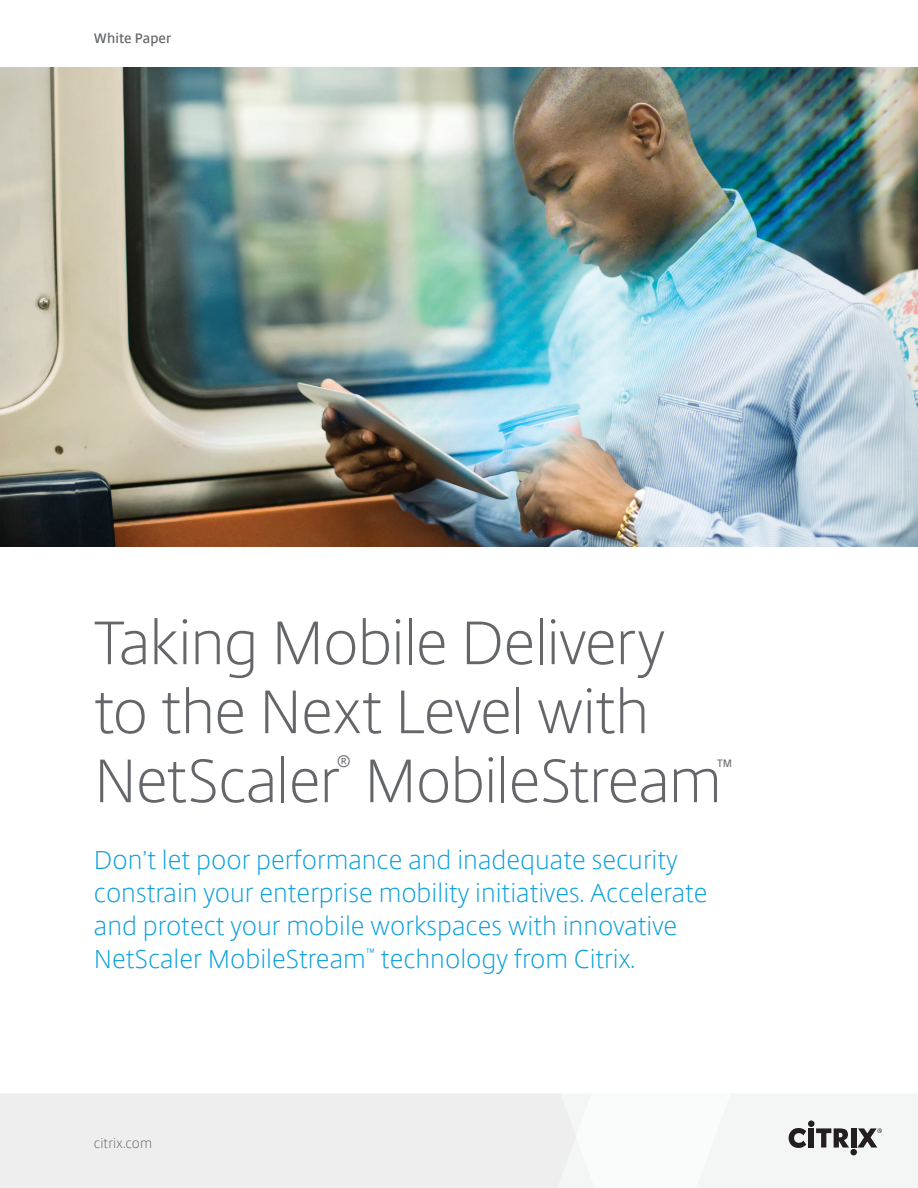
<style>
.page{position:relative;width:918px;height:1188px;background:#fff}
.page>*{position:absolute;margin:0;border:0;box-sizing:border-box;transform-origin:0 0}
.Cover_Title{font:300 60px/69px "Citrix Sans";letter-spacing:-.02em;color:#64666a}
.Cover_Title-2{font:300 26.25px "Citrix Sans";color:#64666a}
.Cover_Subhead{font:300 25.5px/33px "Citrix Sans";color:#0ca0dc}
.t1{font:600 13.5px "Citrix Sans";color:#64666a}
.t2{font:300 13.5px "Citrix Sans";letter-spacing:.01em;color:#64666a}
</style>
<div class="page">
<div style="left:0;top:1094px;width:558px;height:94px;background:#eee"></div>
<div style="left:558px;top:1094px;width:360px;height:94px;background:#f4f5f5"></div>
<img style="left:0;top:68px;width:918px;height:479px">
<p class="t1" style="left:94px;top:30px;width:79px">White Paper</p>
<p class="Cover_Title" style="left:94px;top:610px;width:629px">Taking Mobile Delivery to the Next Level with<br>NetScaler MobileStream</p>
<p class="Cover_Title-2" style="left:336px;top:749px;width:16px">®</p>
<p class="Cover_Title-2" style="left:717px;top:754px;width:18px">™</p>
<p class="Cover_Subhead" style="left:94px;top:844px;width:615px">Don’t let poor performance and inadequate security constrain your enterprise mobility initiatives. Accelerate and protect your mobile workspaces with innovative NetScaler MobileStream<sup>™</sup> technology from Citrix.</p>
<p class="t2" style="left:94px;top:1135px;width:60px">citrix.com</p>
</div>
